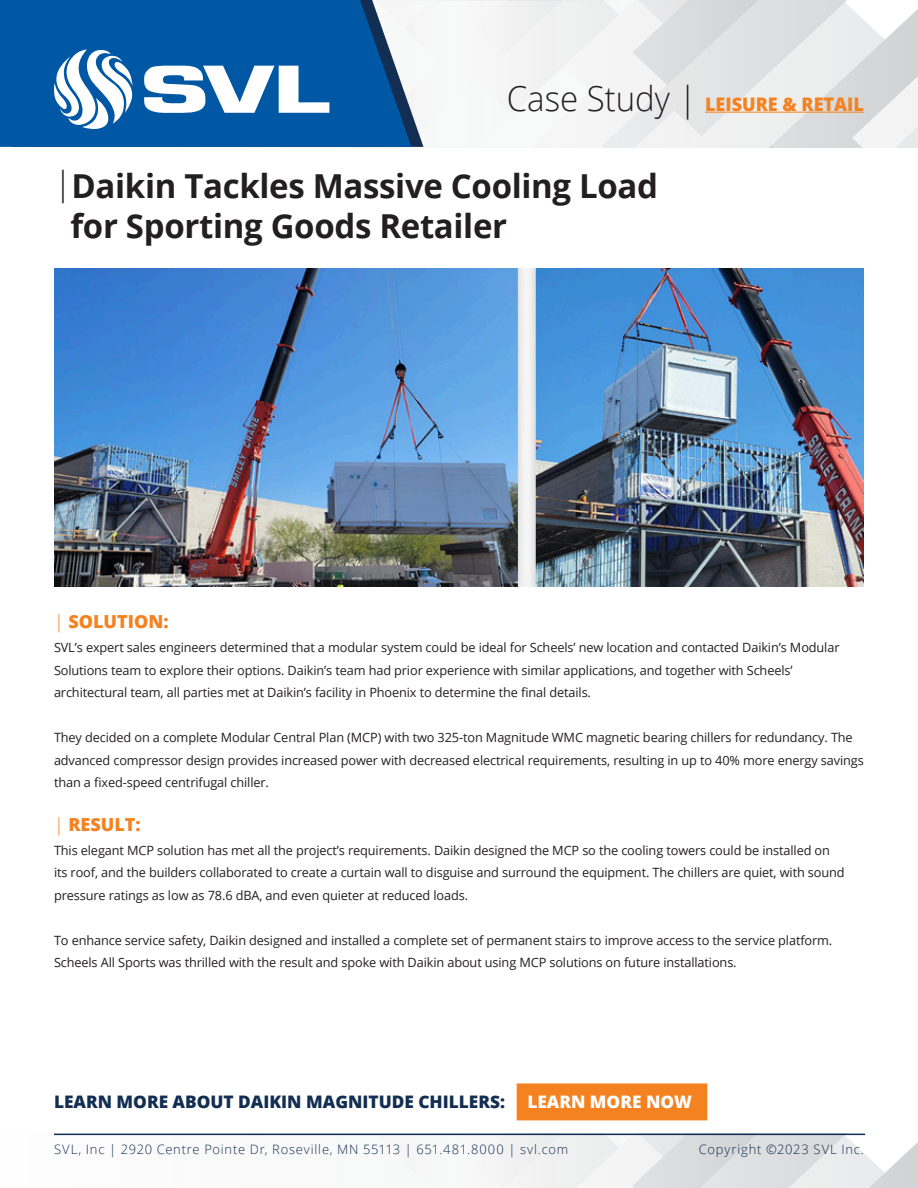
<style>
.page{position:relative;width:918px;height:1188px;background:#fff}
.page>*{position:absolute;margin:0;border:0;box-sizing:border-box;transform-origin:0 0}
.t1{font:700 33px/39.6px "Open Sans";letter-spacing:-.01em;color:#231f20}
.t2{font:800 18.75px "Open Sans";color:#f58221;scale:.96 1}
.t3{font:800 18px "Open Sans";color:#f58221}
.t4{font:800 17.25px "Open Sans";color:#122e52}
.t5{font:800 17.25px "Open Sans";color:#fff}
.t6{font:300 12.9px "Open Sans";letter-spacing:.06em;color:#122e52}
.t7{font:12.75px/22.5px "Open Sans";letter-spacing:-.01em;color:#231f20}
.s1{font-weight:300;font-size:34.35px;color:#231f20}
.s2{font-weight:300}
</style>
<div class="page">
<img style="left:54px;top:1133px;width:864px;height:55px">
<img style="left:352px;top:0;width:566px;height:148px">
<svg style="left:411px;top:0;width:12px;height:147px;fill:#f6f6f6"></svg>
<svg style="left:0;top:0;width:411px;height:147px;background:#0c5ea5"></svg>
<hr style="left:54px;top:1134px;width:811px;height:1px;background:#122e52">
<hr style="left:705px;top:112px;width:159px;height:1px;background:#f58221">
<svg style="left:53px;top:50px;width:80px;height:80px"></svg>
<svg style="left:144px;top:65px;width:185px;height:48px"></svg>
<div style="left:517px;top:1083px;width:190px;height:37px;background:#f58221;border:2px solid #f58221"></div>
<img style="left:54px;top:269px;width:810px;height:318px">
<p class="t2" style="left:507px;top:90px;width:374px"><span class="s1">Case Study |</span> LEISURE &amp; RETAIL</p>
<p class="t1" style="left:70px;top:165px;width:589px;text-indent:-16px"><span class="s2">|</span>Daikin Tackles Massive Cooling Load for Sporting Goods Retailer</p>
<p class="t3" style="left:54px;top:608px;width:116px"><span class="s2">|</span> SOLUTION:</p>
<p class="t7" style="left:54px;top:636px;width:787px">SVL’s expert sales engineers determined that a modular system could be ideal for Scheels’ new location and contacted Daikin’s Modular<br>Solutions team to explore their options. Daikin’s team had prior experience with similar applications, and together with Scheels’ architectural team, all parties met at Daikin’s facility in Phoenix to determine the final details.</p>
<p class="t7" style="left:54px;top:726px;width:811px">They decided on a complete Modular Central Plan (MCP) with two 325-ton Magnitude WMC magnetic bearing chillers for redundancy. The advanced compressor design provides increased power with decreased electrical requirements, resulting in up to 40% more energy savings than a fixed-speed centrifugal chiller.</p>
<p class="t3" style="left:54px;top:811px;width:88px"><span class="s2">|</span> RESULT:</p>
<p class="t7" style="left:54px;top:839px;width:792px">This elegant MCP solution has met all the project’s requirements. Daikin designed the MCP so the cooling towers could be installed on its roof, and the builders collaborated to create a curtain wall to disguise and surround the equipment. The chillers are quiet, with sound pressure ratings as low as 78.6 dBA, and even quieter at reduced loads.</p>
<p class="t7" style="left:54px;top:929px;width:780px">To enhance service safety, Daikin designed and installed a complete set of permanent stairs to improve access to the service platform.<br>Scheels All Sports was thrilled with the result and spoke with Daikin about using MCP solutions on future installations.</p>
<p class="t4" style="left:54px;top:1088px;width:453px">LEARN MORE ABOUT DAIKIN MAGNITUDE CHILLERS:</p>
<p class="t5" style="left:527px;top:1088px;width:166px">LEARN MORE NOW</p>
<p class="t6" style="left:54px;top:1140px;width:516px">SVL, Inc | 2920 Centre Pointe Dr, Roseville, MN 55113 | 651.481.8000 | svl.com</p>
<p class="t6" style="left:699px;top:1140px;width:167px">Copyright ©2023 SVL Inc.</p>
</div>
